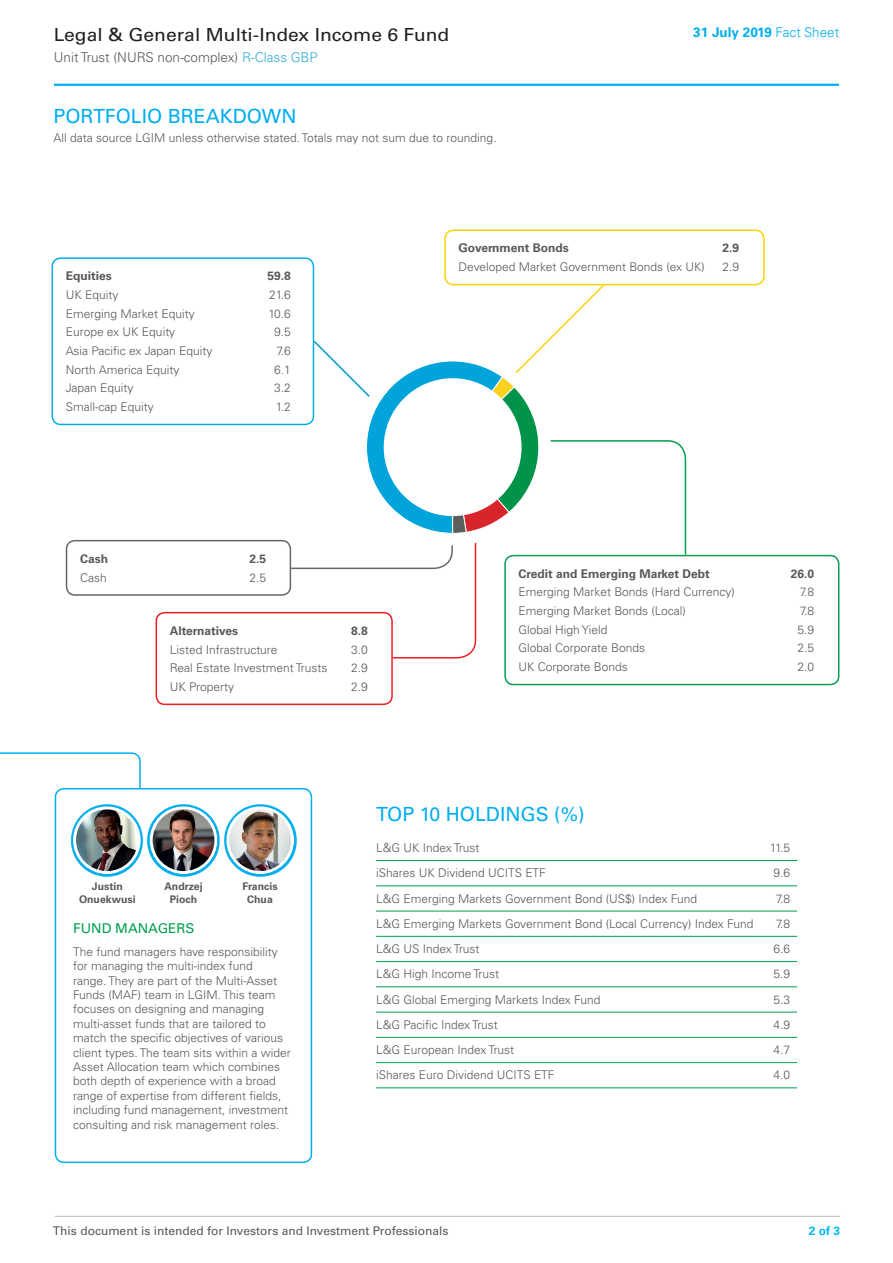
<style>
.page{position:relative;width:893px;height:1263px;background:#fff}
.page>*{position:absolute;margin:0;border:0;box-sizing:border-box;transform-origin:0 0}
.t1{font:19.5px "Univers LT Pro 55 Roman";color:#00aeef}
.t2{font:18px "Univers LT Pro 55 Roman";color:#231f20;scale:1.07 1}
.t3{font:300 13.5px "Univers LT Pro 45";color:#57585a}
.t4{font:700 13.5px "Univers LT Pro 65";color:#00aeef}
.t5{font:13.5px "Univers LT Pro 55 Roman";color:#009e4d}
.t6{font:300 12px/14.4px "Univers LT Pro 45";color:#57585a}
.t7{font:700 12px "Univers LT Pro 65";color:#57585a}
.t8{font:12px "Univers LT Pro 55 Roman";color:#57585a}
.t9{font:700 12px "Univers LT Pro 65";color:#00baf1}
.t10{font:700 10.5px/12.6px "Univers LT Pro 65";color:#57585a;text-align:center}
.s1{color:#33add6}
.s2{font-family:"Univers LT Pro 45";font-weight:300}
</style>
<div class="page">
<hr style="left:54px;top:84px;width:785px;height:2px;background:#00aeef">
<hr style="left:55px;top:1216px;width:785px;height:1px;background:#bcbdc0">
<svg style="left:0;top:752px;width:141px;height:38px"></svg>
<hr style="left:376px;top:860px;width:421px;height:1px;background:#009e4d">
<hr style="left:376px;top:885px;width:421px;height:1px;background:#009e4d">
<hr style="left:376px;top:911px;width:421px;height:1px;background:#009e4d">
<hr style="left:376px;top:936px;width:421px;height:1px;background:#009e4d">
<hr style="left:376px;top:961px;width:421px;height:1px;background:#009e4d">
<hr style="left:376px;top:986px;width:421px;height:1px;background:#009e4d">
<hr style="left:376px;top:1012px;width:421px;height:1px;background:#009e4d">
<hr style="left:376px;top:1037px;width:421px;height:1px;background:#009e4d">
<hr style="left:376px;top:1062px;width:421px;height:1px;background:#009e4d">
<hr style="left:376px;top:1087px;width:421px;height:1px;background:#009e4d">
<div style="left:55px;top:788px;width:257px;height:375px;border:2px solid #00aeef;border-radius:9px"></div>
<img style="left:154px;top:804px;width:58px;height:71px">
<img style="left:212px;top:804px;width:85px;height:71px">
<img style="left:70px;top:804px;width:84px;height:71px">
<div style="left:52px;top:257px;width:262px;height:168px;border:2px solid #00aeef;border-radius:9px"></div>
<div style="left:444px;top:229px;width:321px;height:56px;border:2px solid #fed304;border-radius:9px"></div>
<div style="left:504px;top:555px;width:335px;height:130px;border:2px solid #009e4d;border-radius:9px"></div>
<div style="left:156px;top:612px;width:237px;height:93px;border:2px solid #ee1d23;border-radius:9px"></div>
<div style="left:66px;top:540px;width:225px;height:56px;border:2px solid #666;border-radius:9px"></div>
<svg style="left:290px;top:284px;width:397px;height:375px"></svg>
<div style="left:384px;top:378px;width:138px;height:138px;background:#fff;border-radius:50%"></div>
<h2 class="t2" style="left:54px;top:24px;width:371px">Legal &amp; General Multi-Index Income 6 Fund</h2>
<p class="t3" style="left:54px;top:49px;width:265px">Unit Trust (NURS non-complex) <span class="s1">R-Class GBP</span></p>
<h1 class="t1" style="left:54px;top:105px;width:244px">PORTFOLIO BREAKDOWN</h1>
<p class="t6" style="left:54px;top:130px;width:445px">All data source LGIM unless otherwise stated. Totals may not sum due to rounding.</p>
<p class="t4" style="left:693px;top:25px;width:148px">31 July 2019 <span class="s2">Fact Sheet</span></p>
<p class="t7" style="left:66px;top:269px;width:48px">Equities</p>
<p class="t7" style="left:267px;top:269px;width:25px">59.8</p>
<p class="t6" style="left:66px;top:288px;width:54px">UK Equity</p>
<p class="t6" style="left:269px;top:288px;width:23px">21.6</p>
<p class="t6" style="left:66px;top:306px;width:131px">Emerging Market Equity</p>
<p class="t6" style="left:268px;top:306px;width:24px">10.6</p>
<p class="t6" style="left:66px;top:325px;width:111px">Europe ex UK Equity</p>
<p class="t6" style="left:274px;top:325px;width:18px">9.5</p>
<p class="t6" style="left:66px;top:343px;width:148px">Asia Pacific ex Japan Equity</p>
<p class="t6" style="left:277px;top:343px;width:16px">7.6</p>
<p class="t6" style="left:66px;top:362px;width:115px">North America Equity</p>
<p class="t6" style="left:274px;top:362px;width:18px">6.1</p>
<p class="t6" style="left:66px;top:381px;width:69px">Japan Equity</p>
<p class="t6" style="left:274px;top:381px;width:18px">3.2</p>
<p class="t6" style="left:66px;top:399px;width:90px">Small-cap Equity</p>
<p class="t6" style="left:276px;top:399px;width:16px">1.2</p>
<p class="t7" style="left:459px;top:241px;width:112px">Government Bonds</p>
<p class="t7" style="left:722px;top:241px;width:18px">2.9</p>
<p class="t6" style="left:459px;top:260px;width:248px">Developed Market Government Bonds (ex UK)</p>
<p class="t6" style="left:722px;top:260px;width:18px">2.9</p>
<p class="t7" style="left:80px;top:551px;width:30px">Cash</p>
<p class="t7" style="left:249px;top:551px;width:18px">2.5</p>
<p class="t6" style="left:80px;top:570px;width:28px">Cash</p>
<p class="t6" style="left:249px;top:570px;width:18px">2.5</p>
<p class="t7" style="left:170px;top:623px;width:70px">Alternatives</p>
<p class="t7" style="left:351px;top:623px;width:18px">8.8</p>
<p class="t6" style="left:170px;top:642px;width:109px">Listed Infrastructure</p>
<p class="t6" style="left:351px;top:642px;width:18px">3.0</p>
<p class="t6" style="left:170px;top:661px;width:159px">Real Estate Investment Trusts</p>
<p class="t6" style="left:351px;top:661px;width:18px">2.9</p>
<p class="t6" style="left:170px;top:679px;width:66px">UK Property</p>
<p class="t6" style="left:351px;top:679px;width:18px">2.9</p>
<p class="t7" style="left:519px;top:566px;width:193px">Credit and Emerging Market Debt</p>
<p class="t7" style="left:791px;top:566px;width:25px">26.0</p>
<p class="t6" style="left:519px;top:585px;width:218px">Emerging Market Bonds (Hard Currency)</p>
<p class="t6" style="left:800px;top:585px;width:16px">7.8</p>
<p class="t6" style="left:519px;top:604px;width:169px">Emerging Market Bonds (Local)</p>
<p class="t6" style="left:800px;top:604px;width:16px">7.8</p>
<p class="t6" style="left:519px;top:622px;width:90px">Global High Yield</p>
<p class="t6" style="left:797px;top:622px;width:18px">5.9</p>
<p class="t6" style="left:519px;top:641px;width:128px">Global Corporate Bonds</p>
<p class="t6" style="left:797px;top:641px;width:18px">2.5</p>
<p class="t6" style="left:519px;top:659px;width:111px">UK Corporate Bonds</p>
<p class="t6" style="left:797px;top:659px;width:18px">2.0</p>
<p class="t10" style="left:79px;top:880px;width:58px">Justin<br>Onuekwusi</p>
<p class="t10" style="left:164px;top:880px;width:40px">Andrzej<br>Pioch</p>
<p class="t10" style="left:242px;top:880px;width:37px">Francis<br>Chua</p>
<p class="t5" style="left:73px;top:920px;width:123px">FUND MANAGERS</p>
<p class="t6" style="left:73px;top:944px;width:219px">The fund managers have responsibility for managing the multi-index fund<br>range. They are part of the Multi-Asset Funds (MAF) team in LGIM. This team focuses on designing and managing multi-asset funds that are tailored to match the specific objectives of various client types. The team sits within a wider Asset Allocation team which combines both depth of experience with a broad range of expertise from different fields, including fund management, investment consulting and risk management roles.</p>
<h1 class="t1" style="left:376px;top:802px;width:210px">TOP 10 HOLDINGS (%)</h1>
<p class="t6" style="left:376px;top:841px;width:105px">L&amp;G UK Index Trust</p>
<p class="t6" style="left:770px;top:841px;width:22px">11.5</p>
<p class="t6" style="left:376px;top:866px;width:171px">iShares UK Dividend UCITS ETF</p>
<p class="t6" style="left:773px;top:866px;width:18px">9.6</p>
<p class="t6" style="left:376px;top:891px;width:322px">L&amp;G Emerging Markets Government Bond (US$) Index Fund</p>
<p class="t6" style="left:776px;top:891px;width:16px">7.8</p>
<p class="t6" style="left:376px;top:916px;width:379px">L&amp;G Emerging Markets Government Bond (Local Currency) Index Fund</p>
<p class="t6" style="left:776px;top:916px;width:16px">7.8</p>
<p class="t6" style="left:376px;top:942px;width:105px">L&amp;G US Index Trust</p>
<p class="t6" style="left:773px;top:942px;width:18px">6.6</p>
<p class="t6" style="left:376px;top:967px;width:125px">L&amp;G High Income Trust</p>
<p class="t6" style="left:773px;top:967px;width:18px">5.9</p>
<p class="t6" style="left:376px;top:992px;width:226px">L&amp;G Global Emerging Markets Index Fund</p>
<p class="t6" style="left:773px;top:992px;width:18px">5.3</p>
<p class="t6" style="left:376px;top:1017px;width:123px">L&amp;G Pacific Index Trust</p>
<p class="t6" style="left:773px;top:1017px;width:18px">4.9</p>
<p class="t6" style="left:376px;top:1043px;width:140px">L&amp;G European Index Trust</p>
<p class="t6" style="left:773px;top:1043px;width:18px">4.7</p>
<p class="t6" style="left:376px;top:1068px;width:180px">iShares Euro Dividend UCITS ETF</p>
<p class="t6" style="left:773px;top:1068px;width:18px">4.0</p>
<p class="t8" style="left:53px;top:1224px;width:397px">This document is intended for Investors and Investment Professionals</p>
<p class="t9" style="left:809px;top:1223px;width:33px">2 of 3</p>
</div>
